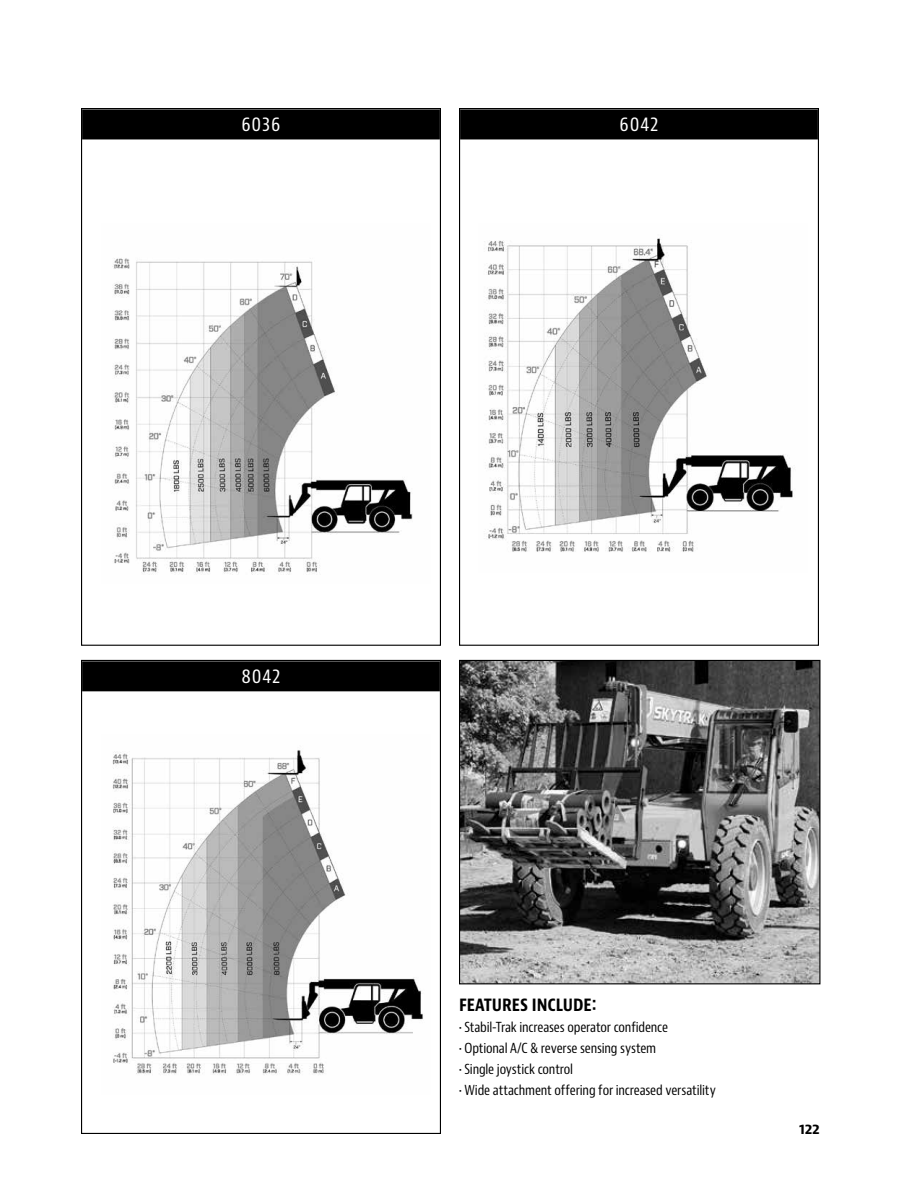
<style>
.page{position:relative;width:918px;height:1188px;background:#fff}
.page>*{position:absolute;margin:0;border:0;box-sizing:border-box;transform-origin:0 0}
.t1{font:condensed 19.5px "Bernino Sans";color:#fff}
.t2{font:700 condensed 18px "Bernino Sans";letter-spacing:-.005em;color:#000}
.t3{font:condensed 13.5px "Bernino Sans";letter-spacing:-.01em;color:#000}
.t4{font:700 13.5px "Bernino Sans";color:#000}
</style>
<div class="page">
<div style="left:82px;top:109px;width:358px;height:30px;background:#000"></div>
<img style="left:112px;top:258px;width:301px;height:317px">
<div style="left:460px;top:109px;width:358px;height:30px;background:#000"></div>
<img style="left:461px;top:662px;width:357px;height:320px">
<div style="left:459px;top:660px;width:361px;height:324px;border:1px solid #000"></div>
<div style="left:82px;top:661px;width:358px;height:30px;background:#000"></div>
<img style="left:484px;top:238px;width:309px;height:314px">
<img style="left:112px;top:750px;width:311px;height:325px">
<h1 class="t1" style="left:241px;top:112px;width:41px">6036</h1>
<h1 class="t1" style="left:619px;top:112px;width:41px">6042</h1>
<h1 class="t1" style="left:241px;top:664px;width:41px">8042</h1>
<h2 class="t2" style="left:459px;top:994px;width:139px">FEATURES INCLUDE:</h2>
<p class="t3" style="left:459px;top:1019px;width:211px">• Stabil-Trak increases operator confidence</p>
<p class="t3" style="left:459px;top:1040px;width:199px">• Optional A/C &amp; reverse sensing system</p>
<p class="t3" style="left:459px;top:1061px;width:116px">• Single joystick control</p>
<p class="t3" style="left:459px;top:1082px;width:258px">• Wide attachment offering for increased versatility</p>
<p class="t4" style="left:799px;top:1120px;width:22px">122</p>
</div>
